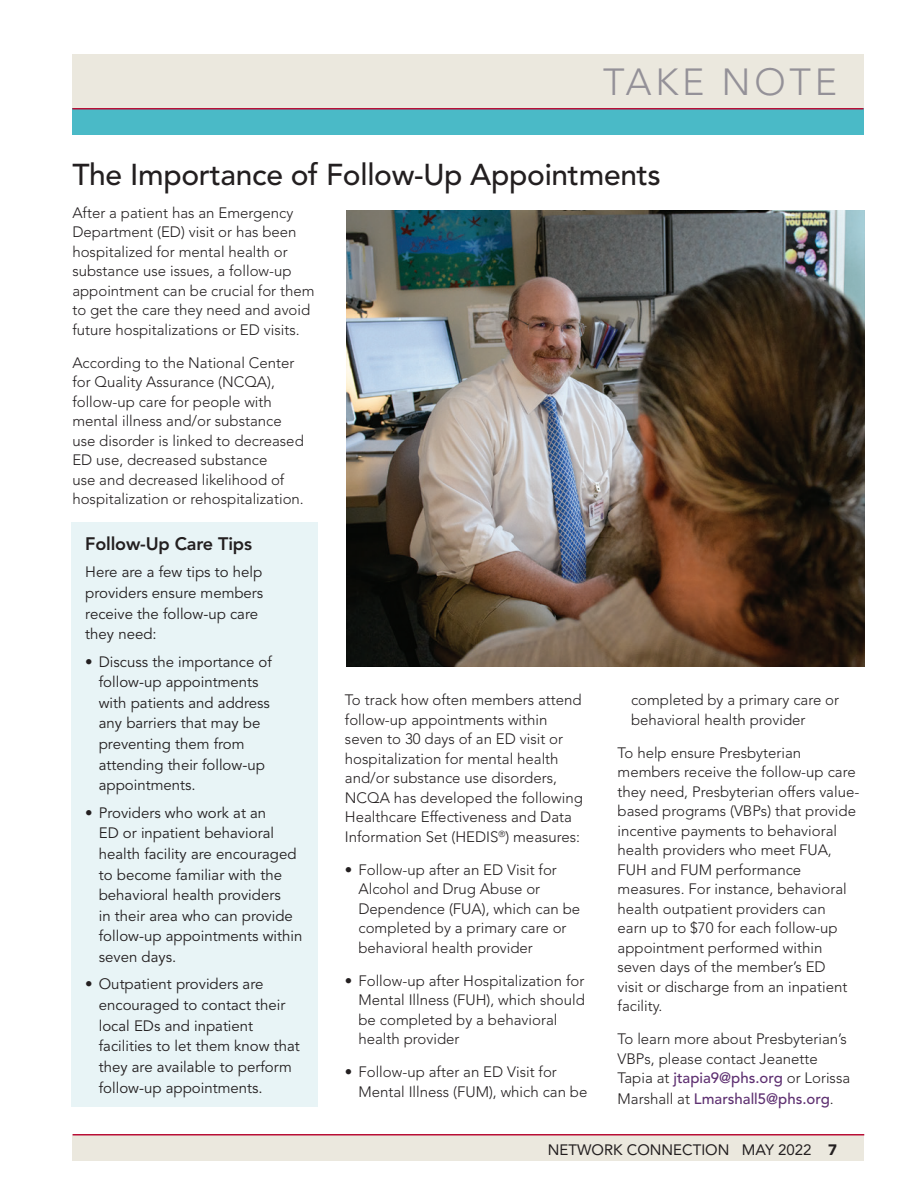
<style>
.page{position:relative;width:918px;height:1188px;background:#fff}
.page>*{position:absolute;margin:0;border:0;box-sizing:border-box;transform-origin:0 0}
.t1{font:300 37.5px "Avenir LT Std";letter-spacing:.1em;color:#949198}
.t2{font:500 30px "Avenir LT Std";letter-spacing:-.01em;color:#231f20}
.t3{font:800 18px "Avenir LT Std";letter-spacing:-.01em;color:#231f20}
.t4{font:300 15px/19.5px "Avenir LT Std";color:#231f20}
.t5{font:15px/20.7px "Avenir LT Std";color:#231f20}
.t6{font:500 15px "Avenir LT Std";color:#5e3071}
.t7{font:15px "Avenir LT Std";color:#231f20}
.s1{font-weight:500;color:#5e3071}
.s2{font-weight:300;color:#231f20}
.s3{font-weight:900}
</style>
<div class="page">
<div style="left:73px;top:1134px;width:791px;height:27px;background:#ebe8de"></div>
<hr style="left:73px;top:1134px;width:791px;height:2px;background:#b90f36">
<div style="left:72px;top:54px;width:792px;height:54px;background:#ebe8de"></div>
<div style="left:72px;top:108px;width:792px;height:27px;background:#4abac7"></div>
<hr style="left:72px;top:108px;width:791px;height:2px;background:#b90f36">
<div style="left:72px;top:523px;width:246px;height:584px;background:#e8f4f6"></div>
<img style="left:346px;top:211px;width:519px;height:455px">
<p class="t1" style="left:603px;top:60px;width:235px">TAKE NOTE</p>
<p class="t2" style="left:72px;top:157px;width:590px">The Importance of Follow-Up Appointments</p>
<p class="t4" style="left:72px;top:203px;width:244px">After a patient has an Emergency Department (ED) visit or has been hospitalized for mental health or substance use issues, a follow-up appointment can be crucial for them to get the care they need and avoid future hospitalizations or ED visits.</p>
<p class="t4" style="left:72px;top:353px;width:233px">According to the National Center for Quality Assurance (NCQA), follow-up care for people with mental illness and/or substance use disorder is linked to decreased ED use, decreased substance<br>use and decreased likelihood of hospitalization or rehospitalization.</p>
<p class="t3" style="left:85px;top:533px;width:168px">Follow-Up Care Tips</p>
<p class="t5" style="left:85px;top:562px;width:180px">Here are a few tips to help providers ensure members receive the follow-up care they need:</p>
<p class="t5" style="left:99px;top:651px;width:175px;text-indent:-13px">• Discuss the importance of follow-up appointments with patients and address any barriers that may be preventing them from attending their follow-up appointments.</p>
<p class="t5" style="left:99px;top:803px;width:205px;text-indent:-13px">• Providers who work at an<br>ED or inpatient behavioral health facility are encouraged to become familiar with the behavioral health providers<br>in their area who can provide follow-up appointments within seven days.</p>
<p class="t5" style="left:99px;top:974px;width:203px;text-indent:-13px">• Outpatient providers are encouraged to contact their local EDs and inpatient facilities to let them know that they are available to perform follow-up appointments.</p>
<p class="t4" style="left:345px;top:690px;width:239px">To track how often members attend follow-up appointments within seven to 30 days of an ED visit or hospitalization for mental health and/or substance use disorders, NCQA has developed the following Healthcare Effectiveness and Data Information Set (HEDIS<sup>®</sup>) measures:</p>
<p class="t4" style="left:358px;top:860px;width:223px;text-indent:-14px">• Follow-up after an ED Visit for<br>Alcohol and Drug Abuse or<br>Dependence (FUA), which can be completed by a primary care or behavioral health provider</p>
<p class="t4" style="left:358px;top:971px;width:228px;text-indent:-14px">• Follow-up after Hospitalization for<br>Mental Illness (FUH), which should be completed by a behavioral health provider</p>
<p class="t4" style="left:358px;top:1062px;width:230px;text-indent:-14px">• Follow-up after an ED Visit for<br>Mental Illness (FUM), which can be</p>
<p class="t4" style="left:631px;top:690px;width:210px">completed by a primary care or behavioral health provider</p>
<p class="t4" style="left:618px;top:743px;width:243px">To help ensure Presbyterian members receive the follow-up care they need, Presbyterian offers value&shy;based programs (VBPs) that provide incentive payments to behavioral health providers who meet FUA,<br>FUH and FUM performance measures. For instance, behavioral health outpatient providers can<br>earn up to $70 for each follow-up appointment performed within seven days of the member’s ED<br>visit or discharge from an inpatient facility.</p>
<p class="t4" style="left:618px;top:1029px;width:234px">To learn more about Presbyterian’s<br>VBPs, please contact Jeanette<br>Tapia at <span class="s1">jtapia9@phs.org</span> or Lorissa</p>
<p class="t6" style="left:618px;top:1090px;width:218px"><span class="s2">Marshall at</span> Lmarshall5@phs.org<span class="s2">.</span></p>
<p class="t7" style="left:548px;top:1141px;width:291px">NETWORK CONNECTION MAY 2022 <span class="s3">7</span></p>
</div>
